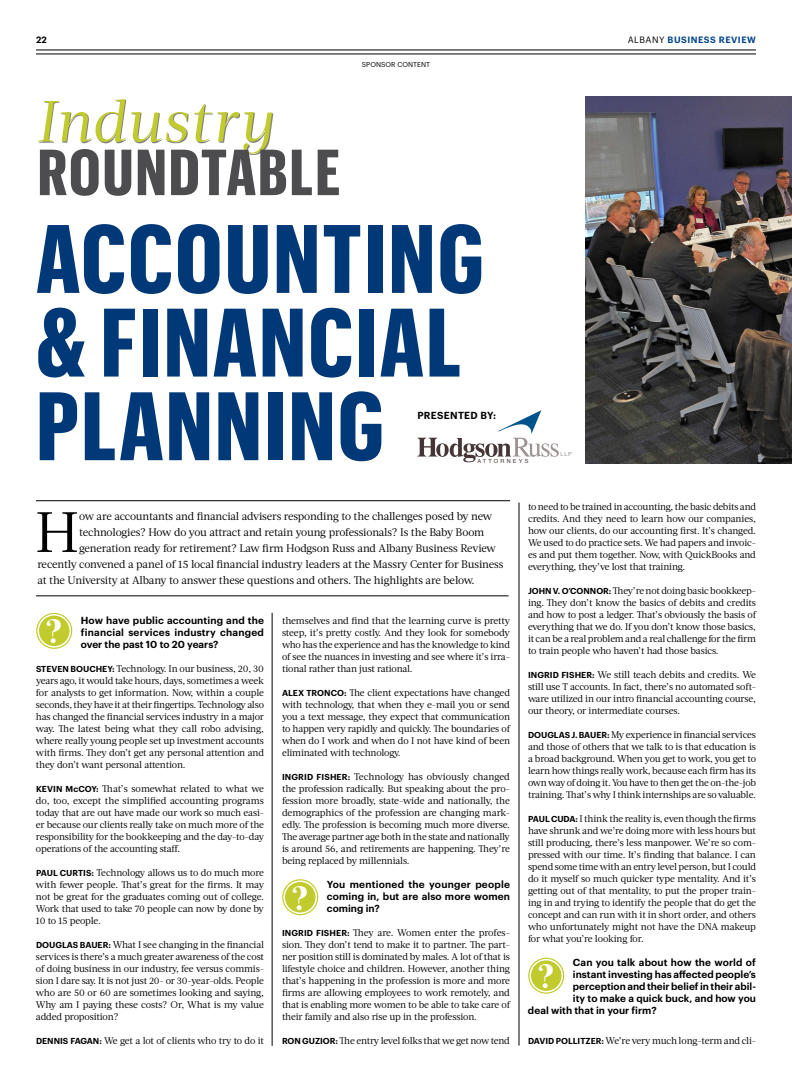
<style>
.page{position:relative;width:792px;height:1080px;background:#fff}
.page>*{position:absolute;margin:0;border:0;box-sizing:border-box;transform-origin:0 0}
.t1{font:700 94.9px/83.6px "Graphik X Cond";letter-spacing:.025em;color:#003878}
.t2{font:700 63.6px "Graphik X Cond";letter-spacing:.03em;color:#4d4d4f}
.t3{font:italic 57.8px "Acta Headline";letter-spacing:.015em;color:#c2cb2d}
.t4{font:56.7px "Acta";color:#000}
.t5{font:800 32.9px "Acta Headline";color:#fff}
.t6{font:11px "Acta";letter-spacing:-.015em;color:#000}
.t7{font:600 10px/12px "Graphik";letter-spacing:.005em;color:#000;text-align:justify}
.t8{font:600 10px "Graphik";letter-spacing:.03em;color:#000}
.t9{font:9.7px/12px "Acta";letter-spacing:-.015em;color:#000;text-align:justify}
.t10{font:600 9px "Graphik";letter-spacing:.055em;color:#00458b}
.t11{font:600 9px "Graphik";color:#000}
.t12{font:7px "Graphik";color:#000}
.t13{font:5.6px "Helvetica";letter-spacing:.4em;color:#453635}
.t14{font:5.6px "Helvetica";color:#9d9392}
.s1{font-weight:400;color:#000}
.s2{font-family:"Graphik";font-weight:600;font-size:8.5px}
</style>
<div class="page">
<hr style="left:36px;top:50px;width:720px;height:1px;background:#000">
<hr style="left:36px;top:54px;width:720px;height:1px;background:#000">
<hr style="left:36px;top:596px;width:473px;height:1px;background:#000">
<hr style="left:36px;top:501px;width:474px;height:1px;background:#000">
<hr style="left:272px;top:613px;width:1px;height:433px;background:#000">
<hr style="left:519px;top:503px;width:1px;height:543px;background:#000">
<div style="left:39px;top:100px;width:234px;height:55px;background:#000;opacity:.5"></div>
<svg style="left:417px;top:410px;width:142px;height:53px"></svg>
<img style="left:585px;top:96px;width:207px;height:368px">
<svg style="left:36px;top:613px;width:36px;height:36px"></svg>
<div style="left:38px;top:615px;width:32px;height:32px;background:#c2cb2d;border-radius:50%"></div>
<div style="left:37px;top:614px;width:34px;height:34px;border:2px solid #fff;border-radius:50%"></div>
<svg style="left:282px;top:879px;width:36px;height:36px"></svg>
<div style="left:284px;top:881px;width:32px;height:32px;background:#c2cb2d;border-radius:50%"></div>
<div style="left:283px;top:880px;width:34px;height:34px;border:2px solid #fff;border-radius:50%"></div>
<svg style="left:528px;top:958px;width:36px;height:36px"></svg>
<div style="left:530px;top:960px;width:32px;height:32px;background:#c2cb2d;border-radius:50%"></div>
<div style="left:529px;top:959px;width:34px;height:33px;border:2px solid #fff;border-radius:50%"></div>
<p class="t11" style="left:36px;top:33px;width:12px">22</p>
<p class="t10" style="left:628px;top:33px;width:130px"><span class="s1">ALBANY</span> BUSINESS REVIEW</p>
<p class="t12" style="left:362px;top:60px;width:70px">SPONSOR CONTENT</p>
<p class="t3" style="left:36px;top:88px;width:239px">Industry</p>
<p class="t2" style="left:38px;top:135px;width:304px">ROUNDTABLE</p>
<h1 class="t1" style="left:36px;top:216px;width:449px">ACCOUNTING &amp; FINANCIAL</h1>
<h5 class="t8" style="left:417px;top:407px;width:80px">PRESENTED BY:</h5>
<h1 class="t1" style="left:36px;top:383px;width:349px">PLANNING</h1>
<p class="t14" style="left:560px;top:450px;width:13px">LLP</p>
<p class="t13" style="left:478px;top:457px;width:53px">ATTORNEYS</p>
<p class="t4" style="left:35px;top:499px;width:46px">H</p>
<p class="t6" style="left:79px;top:510px;width:415px">ow are accountants and financial advisers responding to the challenges posed by new</p>
<p class="t6" style="left:79px;top:526px;width:407px">technologies? How do you attract and retain young professionals? Is the Baby Boom</p>
<p class="t6" style="left:79px;top:542px;width:418px">generation ready for retirement? Law firm Hodgson Russ and Albany Business Review</p>
<p class="t6" style="left:37px;top:558px;width:468px">recently convened a panel of 15 local financial industry leaders at the Massry Center for Business</p>
<p class="t6" style="left:37px;top:574px;width:439px">at the University at Albany to answer these questions and others. The highlights are below.</p>
<p class="t5" style="left:46px;top:612px;width:18px">?</p>
<p class="t7" style="left:81px;top:613px;width:185px">How have public accounting and the financial services industry changed over the past 10 to 20 years?</p>
<p class="t9" style="left:36px;top:663px;width:230px"><span class="s2">STEVEN BOUCHEY:</span> Technology. In our business, 20, 30 years ago, it would take hours, days, sometimes a week for analysts to get information. Now, within a couple seconds, they have it at their fingertips. Technology also has changed the financial services industry in a major way. The latest being what they call robo advising, where really young people set up investment accounts with firms. They don’t get any personal attention and they don’t want personal attention.</p>
<p class="t9" style="left:36px;top:783px;width:230px"><span class="s2">KEVIN McCOY:</span> That’s somewhat related to what we do, too, except the simplified accounting programs today that are out have made our work so much easi&shy;er because our clients really take on much more of the responsibility for the bookkeeping and the day-to-day operations of the accounting staff.</p>
<p class="t9" style="left:36px;top:867px;width:230px"><span class="s2">PAUL CURTIS:</span> Technology allows us to do much more with fewer people. That’s great for the firms. It may not be great for the graduates coming out of college.<br>Work that used to take 70 people can now by done by 10 to 15 people.</p>
<p class="t9" style="left:36px;top:939px;width:230px"><span class="s2">DOUGLAS BAUER:</span> What I see changing in the financial services is there’s a much greater awareness of the cost of doing business in our industry, fee versus commis&shy;sion I dare say. It is not just 20- or 30-year-olds. People who are 50 or 60 are sometimes looking and saying, Why am I paying these costs? Or, What is my value added proposition?</p>
<p class="t9" style="left:36px;top:1035px;width:229px"><span class="s2">DENNIS FAGAN:</span> We get a lot of clients who try to do it</p>
<p class="t9" style="left:282px;top:615px;width:230px">themselves and find that the learning curve is pretty steep, it’s pretty costly. And they look for somebody who has the experience and has the knowledge to kind of see the nuances in investing and see where it’s irra&shy;tional rather than just rational.</p>
<p class="t9" style="left:282px;top:687px;width:230px"><span class="s2">ALEX TRONCO:</span> The client expectations have changed with technology, that when they e-mail you or send you a text message, they expect that communication to happen very rapidly and quickly. The boundaries of when do I work and when do I not have kind of been eliminated with technology.</p>
<p class="t9" style="left:282px;top:771px;width:230px"><span class="s2">INGRID FISHER:</span> Technology has obviously changed the profession radically. But speaking about the pro&shy;fession more broadly, state-wide and nationally, the demographics of the profession are changing mark&shy;edly. The profession is becoming much more diverse.<br>The average partner age both in the state and nationally is around 56, and retirements are happening. They’re being replaced by millennials.</p>
<p class="t5" style="left:292px;top:878px;width:18px">?</p>
<p class="t7" style="left:327px;top:877px;width:185px">You mentioned the younger people coming in, but are also more women coming in?</p>
<p class="t9" style="left:282px;top:927px;width:230px"><span class="s2">INGRID FISHER:</span> They are. Women enter the profes&shy;sion. They don’t tend to make it to partner. The part&shy;ner position still is dominated by males. A lot of that is lifestyle choice and children. However, another thing that’s happening in the profession is more and more firms are allowing employees to work remotely, and that is enabling more women to be able to take care of their family and also rise up in the profession.</p>
<p class="t9" style="left:282px;top:1035px;width:229px"><span class="s2">RON GUZIOR:</span> The entry level folks that we get now tend</p>
<p class="t9" style="left:528px;top:501px;width:230px">to need to be trained in accounting, the basic debits and credits. And they need to learn how our companies, how our clients, do our accounting first. It’s changed.<br>We used to do practice sets. We had papers and invoic&shy;es and put them together. Now, with QuickBooks and everything, they’ve lost that training.</p>
<p class="t9" style="left:528px;top:585px;width:230px"><span class="s2">JOHN V. O’CONNOR:</span> They’re not doing basic bookkeep&shy;ing. They don’t know the basics of debits and credits and how to post a ledger. That’s obviously the basis of everything that we do. If you don’t know those basics, it can be a real problem and a real challenge for the firm to train people who haven’t had those basics.</p>
<p class="t9" style="left:528px;top:669px;width:230px"><span class="s2">INGRID FISHER:</span> We still teach debits and credits. We still use T accounts. In fact, there’s no automated soft&shy;ware utilized in our intro financial accounting course, our theory, or intermediate courses.</p>
<p class="t9" style="left:528px;top:729px;width:230px"><span class="s2">DOUGLAS J. BAUER:</span> My experience in financial services and those of others that we talk to is that education is a broad background. When you get to work, you get to learn how things really work, because each firm has its own way of doing it. You have to then get the on-the-job training. That’s why I think internships are so valuable.</p>
<p class="t9" style="left:528px;top:813px;width:230px"><span class="s2">PAUL CUDA:</span> I think the reality is, even though the firms have shrunk and we’re doing more with less hours but still producing, there’s less manpower. We’re so com&shy;pressed with our time. It’s finding that balance. I can spend some time with an entry level person, but I could do it myself so much quicker type mentality. And it’s getting out of that mentality, to put the proper train&shy;ing in and trying to identify the people that do get the concept and can run with it in short order, and others who unfortunately might not have the DNA makeup for what you’re looking for.</p>
<p class="t5" style="left:538px;top:957px;width:18px">?</p>
<p class="t7" style="left:573px;top:955px;width:185px">Can you talk about how the world of instant investing has affected people’s</p>
<p class="t7" style="left:573px;top:979px;width:185px">perception and their belief in their abil-</p>
<p class="t7" style="left:528px;top:991px;width:230px;text-indent:45px">ity to make a quick buck, and how you deal with that in your firm?</p>
<p class="t9" style="left:528px;top:1035px;width:229px"><span class="s2">DAVID POLLITZER:</span> We’re very much long-term and cli-</p>
</div>
